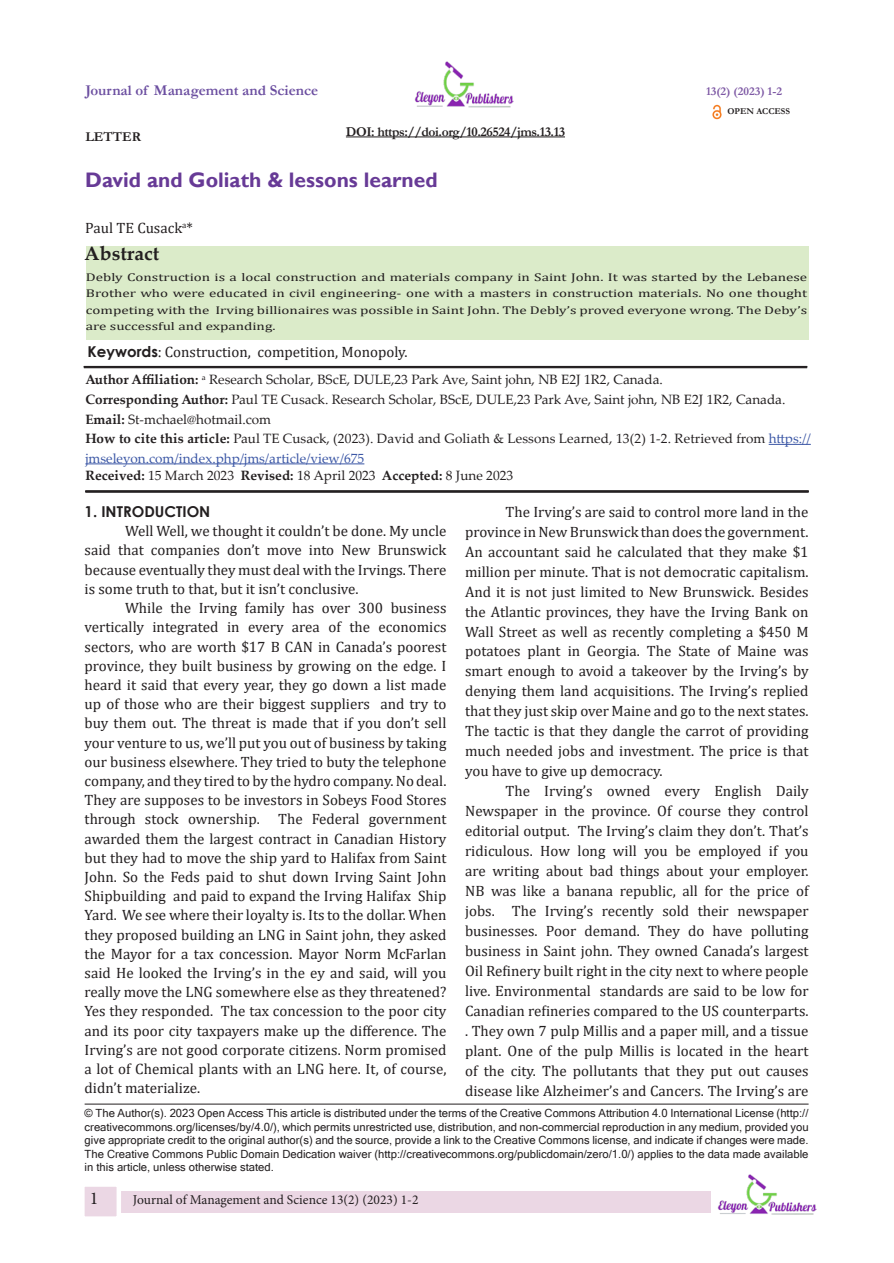
<style>
.page{position:relative;width:894px;height:1263px;background:#fff}
.page>*{position:absolute;margin:0;border:0;box-sizing:border-box;transform-origin:0 0}
.t1{font:700 21px "Gill Sans";color:#673a96}
.t2{font:700 19.5px "Palatino Linotype";color:#231f20}
.t3{font:18px "Minion Pro";color:#231f20}
.t4{font:15px/19.2px "Cambria";color:#231f20;text-align:justify}
.t5{font:700 15px "Garamond";color:#6b4ea0}
.t6{font:700 15px "Century Gothic";color:#231f20}
.t7{font:13.5px/19.5px "Palatino Linotype";color:#231f20}
.t8{font:700 13.5px "Garamond";letter-spacing:-.03em;color:#231f20}
.t9{font:13.5px "Minion Pro";color:#231f20}
.t10{font:700 12px "Garamond";color:#7d58a4}
.t11{font:11.25px/13.5px "Microsoft Sans Serif";color:#231f20;text-align:justify}
.t12{font:11.25px/16.5px "Cambria";color:#231f20;text-align:justify;scale:1.33 1}
.t13{font:700 9px "Garamond";color:#231f20}
.s1{font-family:"Century Gothic";font-weight:700}
.s2{font-family:"Gill Sans"}
.s3{font-weight:700}
.s4{color:#3a56a5}
</style>
<div class="page">
<div style="left:121px;top:1190px;width:589px;height:22px;background:#ebd7e4"></div>
<div style="left:80px;top:1182px;width:41px;height:38px;background:#ebd7e4;border:4px solid #fff"></div>
<img style="left:700px;top:1174px;width:117px;height:41px">
<img style="left:414px;top:62px;width:100px;height:46px">
<img style="left:712px;top:104px;width:10px;height:16px">
<hr style="left:346px;top:137px;width:218px;height:1px;background:#231f20">
<hr style="left:84px;top:366px;width:722px;height:1px;background:#231f20">
<hr style="left:84px;top:367px;width:722px;height:1px;background:#231f20">
<hr style="left:768px;top:444px;width:42px;height:1px;background:#3a56a5">
<hr style="left:85px;top:463px;width:279px;height:1px;background:#3a56a5">
<hr style="left:85px;top:490px;width:723px;height:1px;background:#231f20">
<hr style="left:85px;top:491px;width:723px;height:1px;background:#231f20">
<hr style="left:85px;top:492px;width:723px;height:1px;background:#231f20">
<hr style="left:85px;top:1103px;width:723px;height:1px;background:#231f20">
<div style="left:86px;top:246px;width:722px;height:94px;background:#dbebc9"></div>
<p class="t5" style="left:85px;top:80px;width:234px">Journal of Management and Science</p>
<p class="t8" style="left:85px;top:128px;width:57px">LETTER</p>
<p class="t8" style="left:346px;top:122px;width:220px">DOI: https://doi.org/10.26524/jms.13.13</p>
<p class="t1" style="left:85px;top:167px;width:354px">David and Goliath &amp; lessons learned</p>
<p class="t4" style="left:85px;top:218px;width:109px">Paul TE Cusack<sup>a</sup>*</p>
<p class="t10" style="left:705px;top:83px;width:77px">13(2) (2023) 1-2</p>
<p class="t13" style="left:727px;top:105px;width:64px">OPEN ACCESS</p>
<p class="t2" style="left:85px;top:239px;width:76px">Abstract</p>
<p class="t12" style="left:86px;top:268px;width:543px">Debly Construction is a local construction and materials company in Saint John. It was started by the Lebanese Brother who were educated in civil engineering- one with a masters in construction materials. No one thought competing with the Irving billionaires was possible in Saint John. The Debly’s proved everyone wrong. The Deby’s are successful and expanding.</p>
<p class="t4" style="left:87px;top:343px;width:321px"><span class="s1">Keywords</span><span class="s2">:</span> Construction, competition, Monopoly.</p>
<p class="t7" style="left:85px;top:369px;width:578px"><span class="s3">Author Affiliation:</span> <sup>a</sup> Research Scholar, BScE, DULE,23 Park Ave, Saint john, NB E2J 1R2, Canada.</p>
<p class="t7" style="left:85px;top:389px;width:701px"><span class="s3">Corresponding Author:</span> Paul TE Cusack. Research Scholar, BScE, DULE,23 Park Ave, Saint john, NB E2J 1R2, Canada.</p>
<p class="t7" style="left:85px;top:408px;width:187px"><span class="s3">Email:</span> St-mchael@hotmail.com</p>
<p class="t7" style="left:85px;top:428px;width:726px"><span class="s3">How to cite this article:</span> Paul TE Cusack, (2023). David and Goliath &amp; Lessons Learned, 13(2) 1-2. Retrieved from <span class="s4">https:// jmseleyon.com/index.php/jms/article/view/675</span></p>
<p class="t7" style="left:85px;top:465px;width:429px"><span class="s3">Received:</span> 15 March 2023 <span class="s3">Revised:</span> 18 April 2023 <span class="s3">Accepted:</span> 8 June 2023</p>
<p class="t6" style="left:85px;top:500px;width:127px">1. INTRODUCTION</p>
<p class="t4" style="left:85px;top:521px;width:363px;text-indent:41px">Well Well, we thought it couldn’t be done. My uncle said that companies don’t move into New Brunswick because eventually they must deal with the Irvings. There is some truth to that, but it isn’t conclusive.</p>
<p class="t4" style="left:85px;top:598px;width:363px;text-indent:41px">While the Irving family has over 300 business vertically integrated in every area of the economics sectors, who are worth $17 B CAN in Canada’s poorest province, they built business by growing on the edge. I heard it said that every year, they go down a list made up of those who are their biggest suppliers and try to buy them out. The threat is made that if you don’t sell your venture to us, we’ll put you out of business by taking our business elsewhere. They tried to buty the telephone company, and they tired to by the hydro company. No deal.<br>They are supposes to be investors in Sobeys Food Stores through stock ownership. The Federal government awarded them the largest contract in Canadian History but they had to move the ship yard to Halifax from Saint John. So the Feds paid to shut down Irving Saint John Shipbuilding and paid to expand the Irving Halifax Ship Yard. We see where their loyalty is. Its to the dollar. When they proposed building an LNG in Saint john, they asked the Mayor for a tax concession. Mayor Norm McFarlan said He looked the Irving’s in the ey and said, will you really move the LNG somewhere else as they threatened?<br>Yes they responded. The tax concession to the poor city and its poor city taxpayers make up the difference. The Irving’s are not good corporate citizens. Norm promised a lot of Chemical plants with an LNG here. It, of course, didn’t materialize.</p>
<p class="t4" style="left:465px;top:501px;width:345px;line-height:20px;text-indent:40px">The Irving’s are said to control more land in the province in New Brunswick than does the government.<br>An accountant said he calculated that they make $1 million per minute. That is not democratic capitalism.<br>And it is not just limited to New Brunswick. Besides the Atlantic provinces, they have the Irving Bank on Wall Street as well as recently completing a $450 M potatoes plant in Georgia. The State of Maine was smart enough to avoid a takeover by the Irving’s by denying them land acquisitions. The Irving’s replied that they just skip over Maine and go to the next states.<br>The tactic is that they dangle the carrot of providing much needed jobs and investment. The price is that you have to give up democracy.</p>
<p class="t4" style="left:465px;top:781px;width:345px;line-height:20px;text-indent:40px">The Irving’s owned every English Daily Newspaper in the province. Of course they control editorial output. The Irving’s claim they don’t. That’s ridiculous. How long will you be employed if you are writing about bad things about your employer.<br>NB was like a banana republic, all for the price of jobs. The Irving’s recently sold their newspaper businesses. Poor demand. They do have polluting business in Saint john. They owned Canada’s largest Oil Refinery built right in the city next to where people live. Environmental standards are said to be low for Canadian refineries compared to the US counterparts. . They own 7 pulp Millis and a paper mill, and a tissue plant. One of the pulp Millis is located in the heart of the city. The pollutants that they put out causes disease like Alzheimer’s and Cancers. The Irving’s are</p>
<p class="t11" style="left:85px;top:1106px;width:725px">© The Author(s). 2023 Open Access This article is distributed under the terms of the Creative Commons Attribution 4.0 International License (http:// creativecommons.org/licenses/by/4.0/), which permits unrestricted use, distribution, and non-commercial reproduction in any medium, provided you give appropriate credit to the original author(s) and the source, provide a link to the Creative Commons license, and indicate if changes were made.<br>The Creative Commons Public Domain Dedication waiver (http://creativecommons.org/publicdomain/zero/1.0/) applies to the data made available in this article, unless otherwise stated.</p>
<p class="t3" style="left:90px;top:1185px;width:10px">1</p>
<p class="t9" style="left:133px;top:1190px;width:287px">Journal of Management and Science 13(2) (2023) 1-2</p>
</div>
